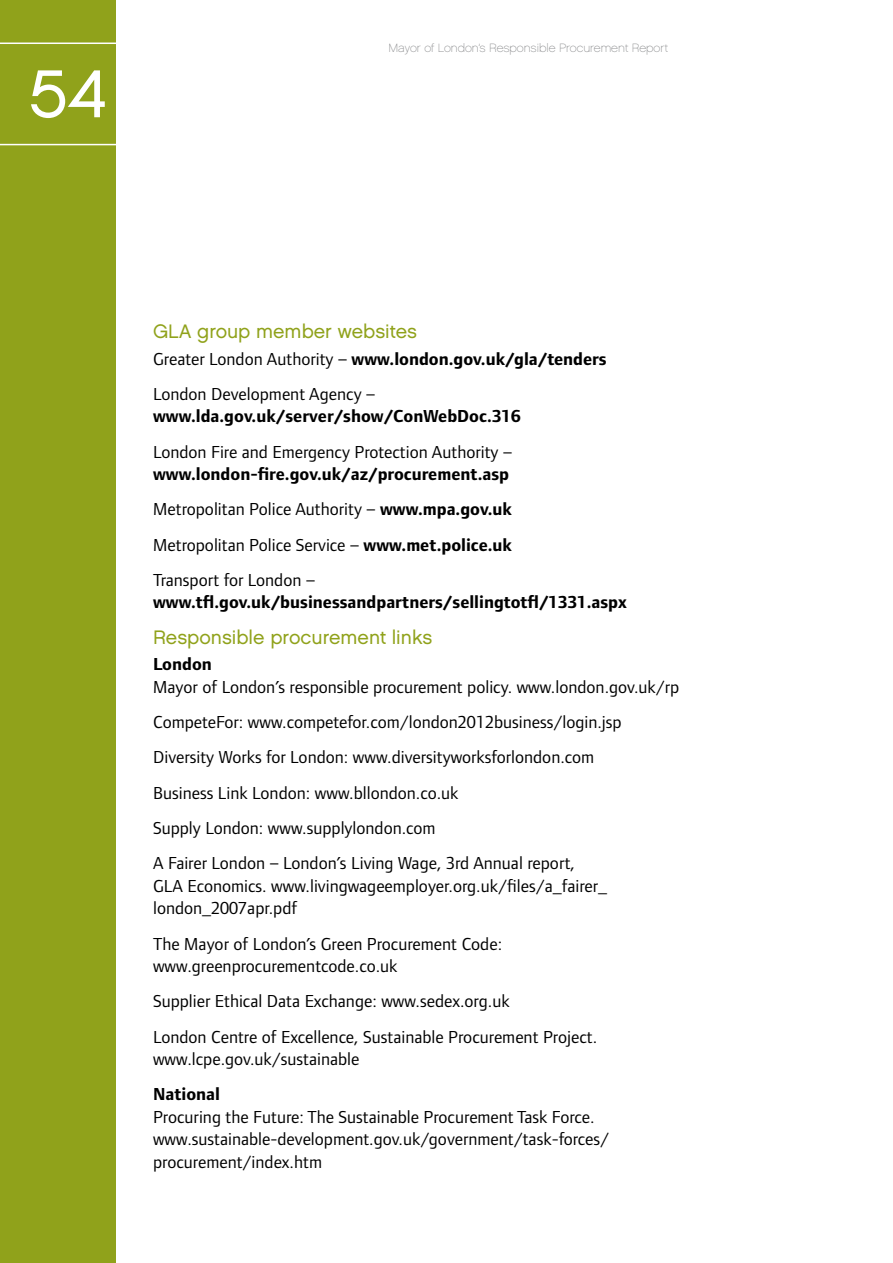
<style>
.page{position:relative;width:893px;height:1263px;background:#fff}
.page>*{position:absolute;margin:0;border:0;box-sizing:border-box;transform-origin:0 0}
.t1{font:67.5px "Chalet London Nineteen Seventy";color:#fff}
.t2{font:19.5px "Chalet London Nineteen Sixty";color:#90a21b}
.t3{font:18px/35.2px "Foundry Form Sans";color:#000}
.t4{font:700 18px "Foundry Form Sans";color:#000}
.t5{font:12px "Chalet Paris Nineteen Sixty";color:#87888a}
.s1{font-weight:700}
</style>
<div class="page">
<div style="left:0;top:0;width:115px;height:1263px;background:#90a21b"></div>
<svg style="left:0;top:43px;width:116px;height:102px"></svg>
<h1 class="t1" style="left:29px;top:53px;width:79px">54</h1>
<p class="t5" style="left:388px;top:40px;width:281px">Mayor of London’s Responsible Procurement Report</p>
<p class="t2" style="left:153px;top:319px;width:265px">GLA group member websites</p>
<p class="t3" style="left:153px;top:341px;width:455px">Greater London Authority – <span class="s1">www.london.gov.uk/gla/tenders<br></span>London Development Agency –</p>
<p class="t4" style="left:153px;top:406px;width:369px">www.lda.gov.uk/server/show/ConWebDoc.316</p>
<p class="t3" style="left:153px;top:434px;width:360px">London Fire and Emergency Protection Authority –</p>
<p class="t3" style="left:153px;top:456px;width:360px"><span class="s1">www.london-fire.gov.uk/az/procurement.asp </span>Metropolitan Police Authority – <span class="s1">www.mpa.gov.uk </span>Metropolitan Police Service – <span class="s1">www.met.police.uk </span>Transport for London –</p>
<p class="t4" style="left:153px;top:592px;width:475px">www.tfl.gov.uk/businessandpartners/sellingtotfl/1331.aspx</p>
<p class="t2" style="left:153px;top:625px;width:281px">Responsible procurement links</p>
<p class="t4" style="left:153px;top:654px;width:60px">London</p>
<p class="t3" style="left:153px;top:669px;width:528px">Mayor of London’s responsible procurement policy. www.london.gov.uk/rp CompeteFor: www.competefor.com/london2012business/login.jsp Diversity Works for London: www.diversityworksforlondon.com<br>Business Link London: www.bllondon.co.uk<br>Supply London: www.supplylondon.com<br>A Fairer London – London’s Living Wage, 3rd Annual report,</p>
<p class="t3" style="left:153px;top:874px;width:456px;line-height:22.5px">GLA Economics. www.livingwageemployer.org.uk/files/a_fairer_ london_2007apr.pdf</p>
<p class="t3" style="left:153px;top:932px;width:351px;line-height:22.5px">The Mayor of London’s Green Procurement Code: www.greenprocurementcode.co.uk</p>
<p class="t3" style="left:153px;top:983px;width:446px">Supplier Ethical Data Exchange: www.sedex.org.uk<br>London Centre of Excellence, Sustainable Procurement Project.</p>
<p class="t3" style="left:153px;top:1041px;width:208px">www.lcpe.gov.uk/sustainable</p>
<p class="t4" style="left:153px;top:1084px;width:68px">National</p>
<p class="t3" style="left:153px;top:1105px;width:458px;line-height:22.5px">Procuring the Future: The Sustainable Procurement Task Force. www.sustainable-development.gov.uk/government/task-forces/ procurement/index.htm</p>
</div>
